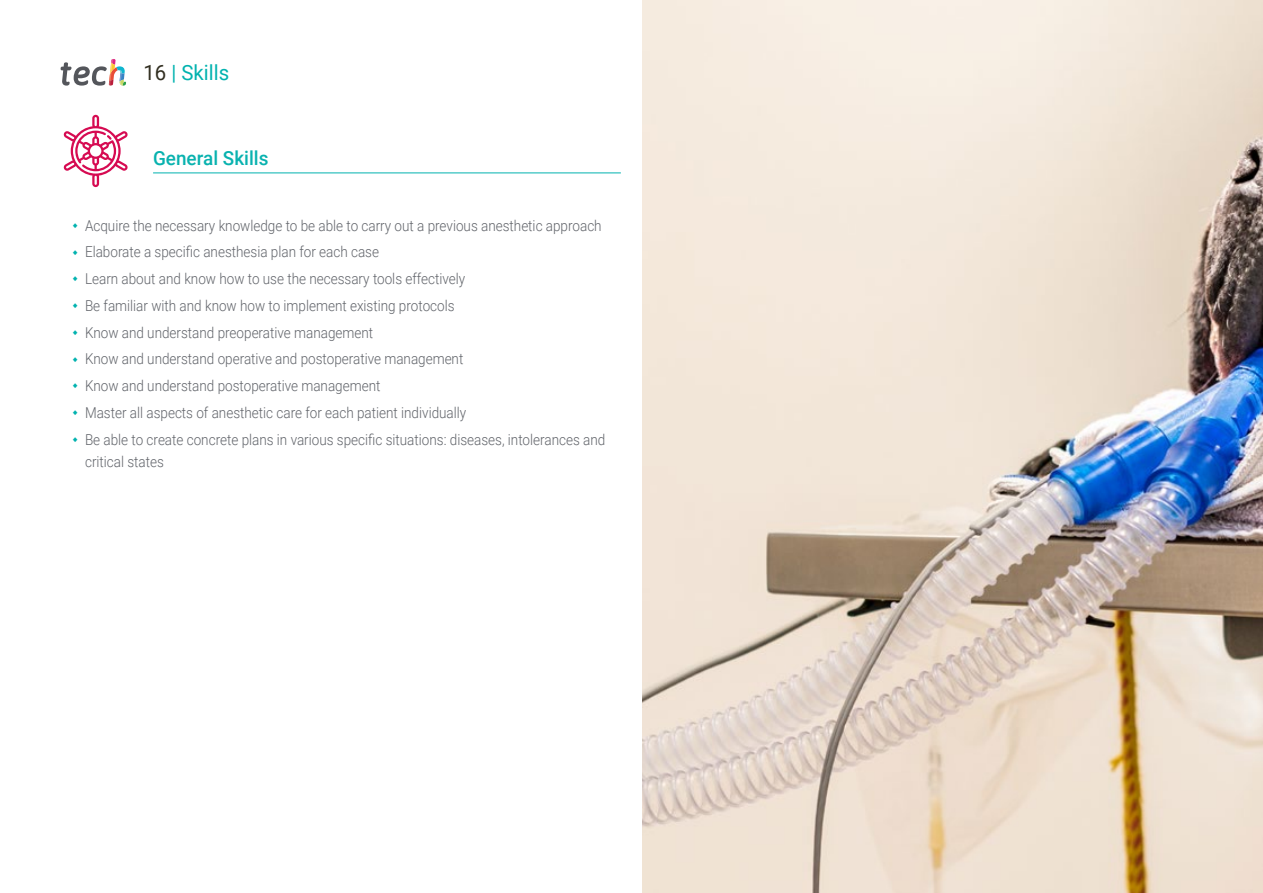
<style>
.page{position:relative;width:1263px;height:893px;background:#fff}
.page>*{position:absolute;margin:0;border:0;box-sizing:border-box;transform-origin:0 0}
.t1{font:21px "Roboto";color:#00b2af}
.t2{font:500 19.5px "Roboto";color:#09b2af}
.t3{font:300 15px/26.7px "Roboto";color:#61646a;scale:.9 1}
.s1{color:#312e20}
</style>
<div class="page">
<hr style="left:153px;top:173px;width:468px;height:1px;background:#00b2af">
<svg style="left:63px;top:115px;width:65px;height:72px"></svg>
<img style="left:642px;top:0;width:621px;height:893px">
<svg style="left:61px;top:59px;width:65px;height:27px"></svg>
<h1 class="t1" style="left:144px;top:57px;width:87px"><span class="s1">16</span> | Skills</h1>
<h2 class="t2" style="left:153px;top:144px;width:117px">General Skills</h2>
<p class="t3" style="left:85px;top:211px;width:580px">Acquire the necessary knowledge to be able to carry out a previous anesthetic approach Elaborate a specific anesthesia plan for each case<br>Learn about and know how to use the necessary tools effectively<br>Be familiar with and know how to implement existing protocols<br>Know and understand preoperative management<br>Know and understand operative and postoperative management<br>Know and understand postoperative management<br>Master all aspects of anesthetic care for each patient individually<br>Be able to create concrete plans in various specific situations: diseases, intolerances and</p>
<p class="t3" style="left:85px;top:448px;width:89px">critical states</p>
</div>
